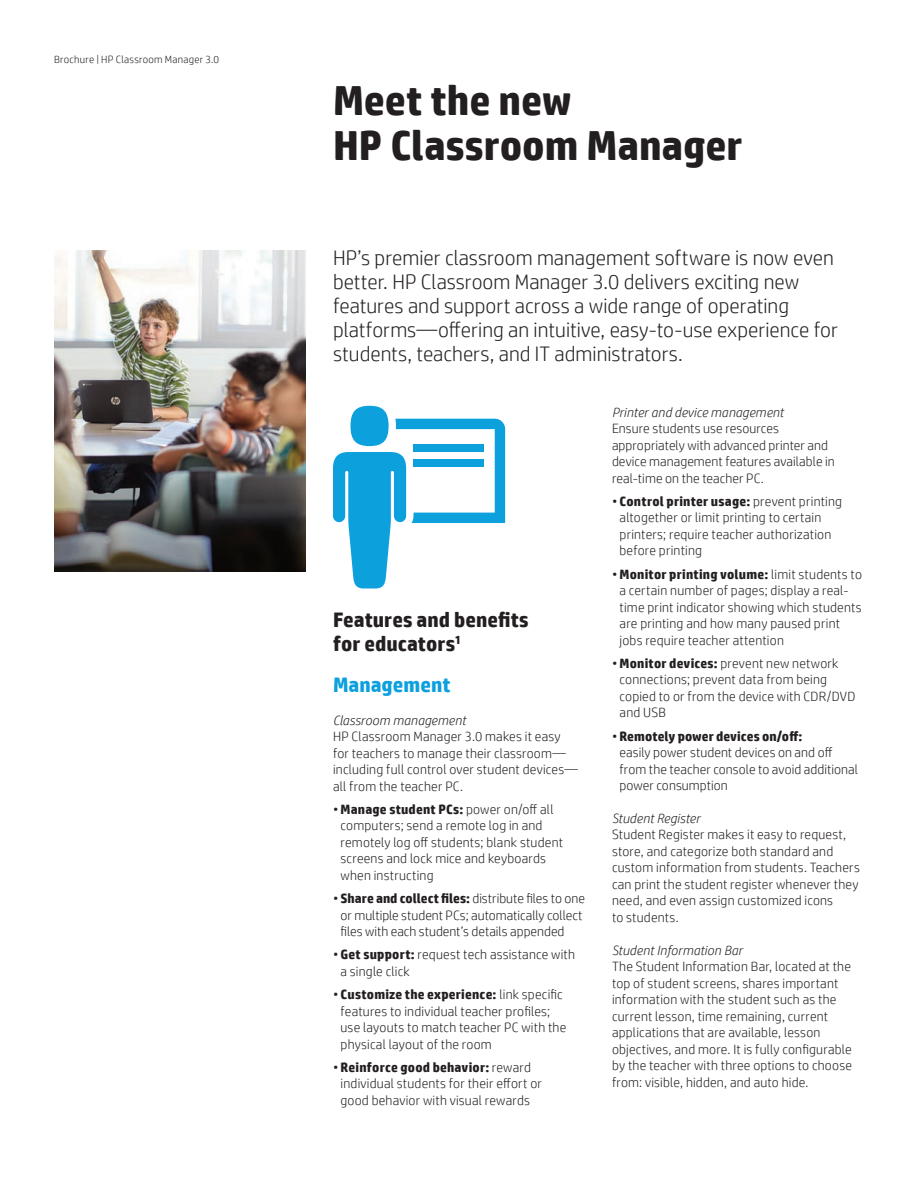
<style>
.page{position:relative;width:918px;height:1188px;background:#fff}
.page>*{position:absolute;margin:0;border:0;box-sizing:border-box;transform-origin:0 0}
.t1{font:700 42px/45px "HP Simplified";color:#231f20}
.t2{font:300 21px/24px "HP Simplified";color:#231f20}
.t3{font:700 21px/24px "HP Simplified";color:#231f20}
.t4{font:700 21px "HP Simplified";color:#0ca0dd}
.t5{font:300 13.5px/16.5px "HP Simplified";letter-spacing:.015em;color:#231f20}
.t6{font:300 10.5px "HP Simplified";letter-spacing:.025em;color:#231f20}
.s1{font-style:italic}
.s2{font-weight:700}
</style>
<div class="page">
<svg style="left:333px;top:419px;width:172px;height:170px"></svg>
<div style="left:351px;top:406px;width:38px;height:40px;background:#0ca0dd;border-radius:50%"></div>
<img style="left:54px;top:251px;width:252px;height:320px">
<p class="t6" style="left:54px;top:52px;width:167px">Brochure | HP Classroom Manager 3.0</p>
<p class="t1" style="left:333px;top:78px;width:411px">Meet the new<br>HP Classroom Manager</p>
<p class="t2" style="left:333px;top:245px;width:507px">HP’s premier classroom management software is now even better. HP Classroom Manager 3.0 delivers exciting new features and support across a wide range of operating platforms—offering an intuitive, easy-to-use experience for students, teachers, and IT administrators.</p>
<p class="t3" style="left:333px;top:608px;width:197px">Features and benefits for educators<sup>1</sup></p>
<p class="t4" style="left:333px;top:671px;width:119px">Management</p>
<p class="t5" style="left:333px;top:711px;width:247px"><span class="s1">Classroom management<br></span>HP Classroom Manager 3.0 makes it easy for teachers to manage their classroom— including full control over student devices— all from the teacher PC.</p>
<p class="t5" style="left:341px;top:800px;width:224px;text-indent:-8px">• <span class="s2">Manage student PCs:</span> power on/off all computers; send a remote log in and remotely log off students; blank student screens and lock mice and keyboards when instructing</p>
<p class="t5" style="left:341px;top:890px;width:246px;text-indent:-8px">• <span class="s2">Share and collect files:</span> distribute files to one or multiple student PCs; automatically collect files with each student’s details appended</p>
<p class="t5" style="left:341px;top:946px;width:236px;text-indent:-8px">• <span class="s2">Get support:</span> request tech assistance with a single click</p>
<p class="t5" style="left:341px;top:986px;width:227px;text-indent:-8px">• <span class="s2">Customize the experience:</span> link specific features to individual teacher profiles; use layouts to match teacher PC with the physical layout of the room</p>
<p class="t5" style="left:341px;top:1058px;width:203px;text-indent:-8px">• <span class="s2">Reinforce good behavior:</span> reward individual students for their effort or good behavior with visual rewards</p>
<p class="t5" style="left:612px;top:403px;width:224px"><span class="s1">Printer and device management<br></span>Ensure students use resources appropriately with advanced printer and device management features available in real-time on the teacher PC.</p>
<p class="t5" style="left:620px;top:493px;width:224px;text-indent:-8px">• <span class="s2">Control printer usage:</span> prevent printing altogether or limit printing to certain printers; require teacher authorization before printing</p>
<p class="t5" style="left:620px;top:565px;width:244px;text-indent:-8px">• <span class="s2">Monitor printing volume:</span> limit students to a certain number of pages; display a real&shy;time print indicator showing which students are printing and how many paused print jobs require teacher attention</p>
<p class="t5" style="left:620px;top:655px;width:237px;text-indent:-8px">• <span class="s2">Monitor devices:</span> prevent new network connections; prevent data from being copied to or from the device with CDR/DVD and USB</p>
<p class="t5" style="left:620px;top:727px;width:240px;text-indent:-8px">• <span class="s2">Remotely power devices on/off:<br></span>easily power student devices on and off from the teacher console to avoid additional power consumption</p>
<p class="t5" style="left:612px;top:810px;width:249px"><span class="s1">Student Register<br></span>Student Register makes it easy to request, store, and categorize both standard and custom information from students. Teachers can print the student register whenever they need, and even assign customized icons<br>to students.</p>
<p class="t5" style="left:612px;top:941px;width:242px"><span class="s1">Student Information Bar<br></span>The Student Information Bar, located at the top of student screens, shares important information with the student such as the current lesson, time remaining, current applications that are available, lesson objectives, and more. It is fully configurable by the teacher with three options to choose from: visible, hidden, and auto hide.</p>
</div>
